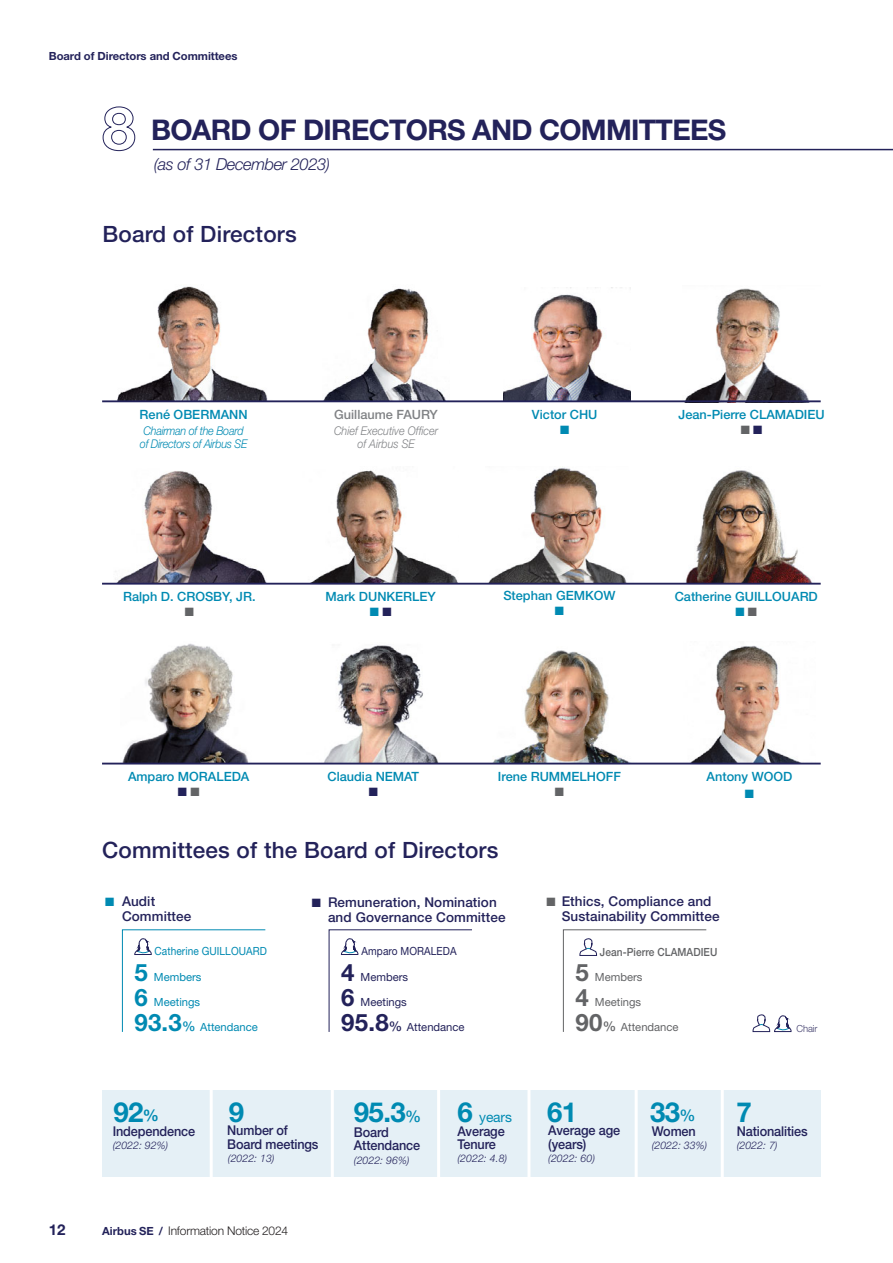
<style>
.page{position:relative;width:893px;height:1263px;background:#fff}
.page>*{position:absolute;margin:0;border:0;box-sizing:border-box;transform-origin:0 0}
.t1{font:700 28.5px "Helvetica Neue LT Std";letter-spacing:-.025em;color:#23225a}
.t2{font:700 27.6px "Helvetica Neue LT Std";letter-spacing:-.025em;color:#008ab2}
.t3{font:500 22.5px "Helvetica Neue LT Std";letter-spacing:.01em;color:#23225a}
.t4{font:italic 300 16.5px "Helvetica Neue LT Std";letter-spacing:-.025em;color:#23225a}
.t5{font:700 15px "Helvetica Neue LT Std";color:#23225a}
.t6{font:13.8px "Helvetica Neue LT Std";letter-spacing:-.01em;color:#008ab2}
.t7{font:500 13.5px/15px "Helvetica Neue LT Std";letter-spacing:.005em;color:#23225a}
.t8{font:500 13.5px/13.5px "Helvetica Neue LT Std";letter-spacing:.005em;color:#23225a;scale:.94 1}
.t9{font:500 12.75px "Helvetica Neue LT Std";color:#008ab2}
.t10{font:500 12.75px "Helvetica Neue LT Std";color:#808285}
.t11{font:italic 300 12px/13.5px "Helvetica Neue LT Std";letter-spacing:-.025em;color:#008ab2;scale:.9 1}
.t12{font:italic 300 12px/13.5px "Helvetica Neue LT Std";color:#808285;text-align:center;scale:.9 1}
.t13{font:300 12px "Helvetica Neue LT Pro";letter-spacing:-.015em;color:#231f20}
.t14{font:12px "Zapf Dingbats Std";color:#008ab2}
.t15{font:12px "Zapf Dingbats Std";color:#636466}
.t16{font:12px "Zapf Dingbats Std";color:#23225a}
.t17{font:11.25px "Helvetica Neue LT Std";color:#008ab2}
.t18{font:11.25px "Helvetica Neue LT Std";color:#23225a}
.t19{font:11.25px "Helvetica Neue LT Std";color:#636466}
.t20{font:700 11.25px "Helvetica Neue LT Std";letter-spacing:-.005em;color:#23225a}
.t21{font:500 11.25px "Helvetica Neue LT Std";letter-spacing:.005em;color:#636466;scale:.9 1}
.t22{font:11.25px "Helvetica Neue LT Std";color:#008ab2;scale:.9 1}
.t23{font:11.25px "Helvetica Neue LT Std";color:#23225a;scale:.9 1}
.t24{font:italic 300 10.5px "Helvetica Neue LT Std";letter-spacing:.005em;color:#23225a}
.t25{font:300 9.75px "Helvetica Neue LT Std";letter-spacing:-.01em;color:#3c3969}
.s1{font-size:60px}
.s2{color:#008ab2}
.s3{color:#636466}
.s4{font-weight:700;font-size:24px}
.s5{font-weight:500;font-size:13.5px}
.s6{font-size:16.05px}
.s7{font-weight:500;font-size:16.05px}
.s8{font-weight:700;font-size:27.6px}
.s9{font-family:"Helvetica Neue LT Std";font-weight:700;font-size:11.25px;color:#23225a}
</style>
<div class="page">
<hr style="left:153px;top:149px;width:740px;height:1px;background:#23225a">
<div style="left:102px;top:1090px;width:719px;height:86px;background:#e5f0f6"></div>
<hr style="left:210px;top:1087px;width:3px;height:93px;background:#fff">
<hr style="left:331px;top:1087px;width:3px;height:93px;background:#fff">
<hr style="left:437px;top:1087px;width:3px;height:93px;background:#fff">
<hr style="left:527px;top:1089px;width:3px;height:92px;background:#fff">
<hr style="left:635px;top:1085px;width:3px;height:93px;background:#fff">
<hr style="left:721px;top:1087px;width:3px;height:93px;background:#fff">
<img style="left:323px;top:288px;width:123px;height:112px">
<img style="left:685px;top:288px;width:124px;height:112px">
<img style="left:503px;top:294px;width:127px;height:106px">
<img style="left:117px;top:286px;width:151px;height:114px">
<img style="left:296px;top:645px;width:154px;height:118px">
<img style="left:120px;top:643px;width:132px;height:120px">
<img style="left:482px;top:650px;width:155px;height:113px">
<img style="left:684px;top:646px;width:131px;height:117px">
<img style="left:303px;top:470px;width:156px;height:113px">
<img style="left:114px;top:471px;width:152px;height:112px">
<img style="left:678px;top:470px;width:137px;height:113px">
<img style="left:485px;top:467px;width:149px;height:116px">
<hr style="left:102px;top:400px;width:719px;height:2px;background:#23225a">
<hr style="left:102px;top:583px;width:719px;height:2px;background:#23225a">
<hr style="left:102px;top:763px;width:719px;height:1px;background:#23225a">
<svg style="left:752px;top:1014px;width:40px;height:18px"></svg>
<svg style="left:122px;top:929px;width:144px;height:103px"></svg>
<svg style="left:328px;top:929px;width:144px;height:103px"></svg>
<svg style="left:563px;top:929px;width:144px;height:103px"></svg>
<p class="t20" style="left:49px;top:52px;width:190px">Board of Directors and Committees</p>
<h1 class="t1" style="left:102px;top:120px;width:626px"><span class="s1">8</span> BOARD OF DIRECTORS AND COMMITTEES</h1>
<p class="t4" style="left:154px;top:158px;width:178px">(as of 31 December 2023)</p>
<h3 class="t3" style="left:102px;top:226px;width:196px">Board of Directors</h3>
<p class="t9" style="left:140px;top:409px;width:109px">René OBERMANN</p>
<p class="t11" style="left:140px;top:425px;width:121px">Chairman of the Board of Directors of Airbus SE</p>
<p class="t9" style="left:123px;top:592px;width:134px">Ralph D. CROSBY, JR.</p>
<p class="t15" style="left:185px;top:605px;width:11px">■</p>
<p class="t10" style="left:334px;top:409px;width:105px">Guillaume FAURY</p>
<p class="t12" style="left:334px;top:425px;width:117px">Chief Executive Officer of Airbus SE</p>
<p class="t9" style="left:326px;top:591px;width:112px">Mark DUNKERLEY</p>
<p class="t9" style="left:532px;top:409px;width:67px">Victor CHU</p>
<p class="t14" style="left:560px;top:423px;width:11px">■</p>
<p class="t9" style="left:678px;top:410px;width:148px">Jean-Pierre CLAMADIEU</p>
<p class="t9" style="left:503px;top:591px;width:114px">Stephan GEMKOW</p>
<p class="t14" style="left:555px;top:604px;width:11px">■</p>
<p class="t9" style="left:675px;top:592px;width:145px">Catherine GUILLOUARD</p>
<p class="t9" style="left:128px;top:771px;width:123px">Amparo MORALEDA</p>
<p class="t9" style="left:498px;top:771px;width:125px">Irene RUMMELHOFF</p>
<p class="t15" style="left:555px;top:785px;width:11px">■</p>
<p class="t9" style="left:327px;top:771px;width:93px">Claudia NEMAT</p>
<p class="t16" style="left:369px;top:785px;width:11px">■</p>
<h3 class="t3" style="left:102px;top:842px;width:398px">Committees of the Board of Directors</h3>
<p class="t9" style="left:707px;top:771px;width:87px">Antony WOOD</p>
<p class="t14" style="left:745px;top:787px;width:11px">■</p>
<p class="t7" style="left:122px;top:895px;width:71px;text-indent:-17px"><span class="s2">■</span> Audit<br>Committee</p>
<p class="t7" style="left:328px;top:896px;width:179px;text-indent:-16px">■ Remuneration, Nomination and Governance Committee</p>
<p class="t7" style="left:562px;top:895px;width:159px;text-indent:-15px"><span class="s3">■</span> Ethics, Compliance and<br>Sustainability Committee</p>
<p class="t22" style="left:155px;top:947px;width:126px">Catherine GUILLOUARD</p>
<p class="t23" style="left:362px;top:947px;width:107px">Amparo MORALEDA</p>
<p class="t21" style="left:600px;top:947px;width:132px">Jean-Pierre CLAMADIEU</p>
<p class="t17" style="left:134px;top:973px;width:69px"><span class="s4">5</span> Members</p>
<p class="t17" style="left:134px;top:1023px;width:125px"><span class="s4">93.3</span><span class="s5">%</span> Attendance</p>
<p class="t17" style="left:134px;top:998px;width:67px"><span class="s4">6</span> Meetings</p>
<p class="t18" style="left:341px;top:973px;width:69px"><span class="s4">4</span> Members</p>
<p class="t18" style="left:341px;top:1023px;width:125px"><span class="s4">95.8</span><span class="s5">%</span> Attendance</p>
<p class="t18" style="left:341px;top:998px;width:67px"><span class="s4">6</span> Meetings</p>
<p class="t19" style="left:575px;top:973px;width:69px"><span class="s4">5</span> Members</p>
<p class="t19" style="left:575px;top:1023px;width:105px"><span class="s4">90</span><span class="s5">%</span> Attendance</p>
<p class="t19" style="left:575px;top:998px;width:67px"><span class="s4">4</span> Meetings</p>
<p class="t25" style="left:796px;top:1024px;width:22px">Chair</p>
<h2 class="t2" style="left:113px;top:1102px;width:47px">92<span class="s6">%</span></h2>
<p class="t8" style="left:113px;top:1125px;width:89px">Independence</p>
<p class="t24" style="left:113px;top:1141px;width:57px">(2022: 92%)</p>
<h2 class="t2" style="left:229px;top:1102px;width:17px">9</h2>
<p class="t8" style="left:227px;top:1125px;width:99px">Number of<br>Board meetings</p>
<p class="t24" style="left:228px;top:1154px;width:48px">(2022: 13)</p>
<h2 class="t2" style="left:354px;top:1103px;width:69px">95.3<span class="s7">%</span></h2>
<p class="t8" style="left:354px;top:1126px;width:72px">Board<br>Attendance</p>
<p class="t24" style="left:354px;top:1156px;width:57px">(2022: 96%)</p>
<p class="t6" style="left:458px;top:1112px;width:56px"><span class="s8">6</span> years</p>
<p class="t8" style="left:458px;top:1126px;width:52px">Average<br>Tenure</p>
<p class="t24" style="left:458px;top:1155px;width:51px">(2022: 4. 8)</p>
<h2 class="t2" style="left:547px;top:1102px;width:32px">61</h2>
<p class="t8" style="left:548px;top:1125px;width:78px">Average age (years)</p>
<p class="t24" style="left:548px;top:1154px;width:48px">(2022: 60)</p>
<h2 class="t2" style="left:650px;top:1102px;width:47px">33<span class="s7">%</span></h2>
<p class="t8" style="left:652px;top:1126px;width:48px">Women</p>
<p class="t24" style="left:652px;top:1141px;width:57px">(2022: 33%)</p>
<h2 class="t2" style="left:737px;top:1102px;width:17px">7</h2>
<p class="t8" style="left:737px;top:1126px;width:77px">Nationalities</p>
<p class="t24" style="left:737px;top:1141px;width:42px">(2022: 7)</p>
<p class="t5" style="left:49px;top:1225px;width:18px">12</p>
<p class="t13" style="left:102px;top:1226px;width:187px"><span class="s9">Airbus SE /</span> Information Notice 2024</p>
</div>
